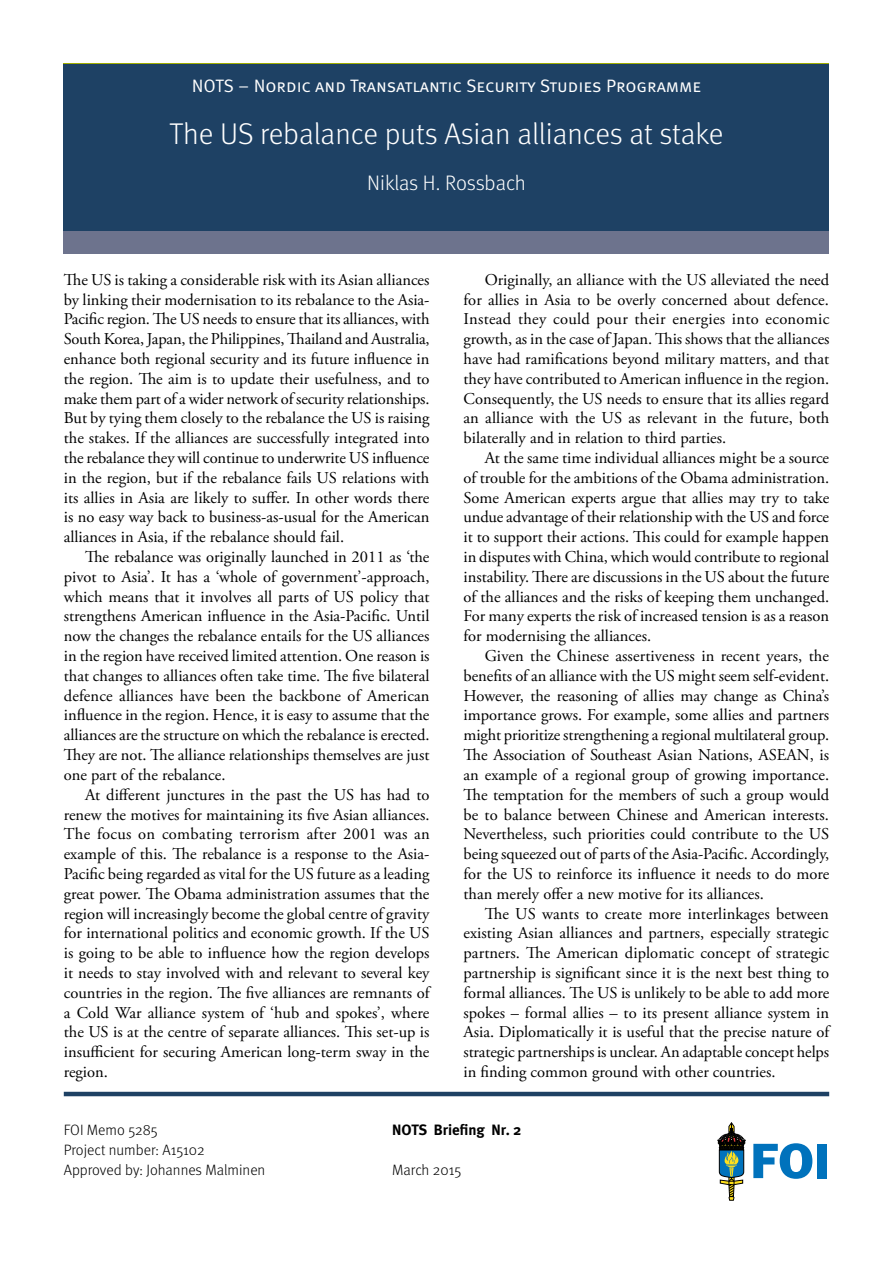
<style>
.page{position:relative;width:893px;height:1263px;background:#fff}
.page>*{position:absolute;margin:0;border:0;box-sizing:border-box;transform-origin:0 0}
.t1{font:300 30px "Meta";color:#fff}
.t2{font:300 21px "Meta";letter-spacing:-.01em;color:#fff}
.t3{font:18px "Meta Normal Caps";color:#fff}
.t4{font:16.5px/19.8px "Adobe Garamond Pro";color:#000;text-align:justify}
.t5{font:300 15px/20.1px "Meta";color:#000}
.t6{font:700 15px "Meta";color:#000}
</style>
<div class="page">
<svg style="left:753px;top:1143px;width:59px;height:36px"></svg>
<div style="left:818px;top:1144px;width:9px;height:34px;background:#0072bc"></div>
<svg style="left:718px;top:1122px;width:27px;height:78px"></svg>
<div style="left:64px;top:208px;width:765px;height:45px;background:#6d738d"></div>
<div style="left:64px;top:64px;width:765px;height:166px;background:#1e4164"></div>
<hr style="left:64px;top:1092px;width:765px;height:4px;background:#1e4164">
<p class="t3" style="left:192px;top:75px;width:511px">NOTS – Nordic and Transatlantic Security Studies Programme</p>
<h1 class="t1" style="left:170px;top:116px;width:555px">The US rebalance puts Asian alliances at stake</h1>
<p class="t2" style="left:367px;top:171px;width:160px">Niklas H. Rossbach</p>
<p class="t4" style="left:64px;top:270px;width:367px">The US is taking a considerable risk with its Asian alliances by linking their modernisation to its rebalance to the Asia-Pacific region. The US needs to ensure that its alliances, with South Korea, Japan, the Philippines, Thailand and Australia, enhance both regional security and its future influence in the region. The aim is to update their usefulness, and to make them part of a wider network of security relationships.<br>But by tying them closely to the rebalance the US is raising the stakes. If the alliances are successfully integrated into the rebalance they will continue to underwrite US influence in the region, but if the rebalance fails US relations with its allies in Asia are likely to suffer. In other words there is no easy way back to business-as-usual for the American alliances in Asia, if the rebalance should fail.</p>
<p class="t4" style="left:64px;top:547px;width:367px;text-indent:21px">The rebalance was originally launched in 2011 as ‘the pivot to Asia’. It has a ‘whole of government’-approach, which means that it involves all parts of US policy that strengthens American influence in the Asia-Pacific. Until now the changes the rebalance entails for the US alliances in the region have received limited attention. One reason is that changes to alliances often take time. The five bilateral defence alliances have been the backbone of American influence in the region. Hence, it is easy to assume that the alliances are the structure on which the rebalance is erected.<br>They are not. The alliance relationships themselves are just one part of the rebalance.</p>
<p class="t4" style="left:64px;top:785px;width:367px;text-indent:21px">At different junctures in the past the US has had to renew the motives for maintaining its five Asian alliances.<br>The focus on combating terrorism after 2001 was an example of this. The rebalance is a response to the Asia-Pacific being regarded as vital for the US future as a leading great power. The Obama administration assumes that the region will increasingly become the global centre of gravity for international politics and economic growth. If the US is going to be able to influence how the region develops it needs to stay involved with and relevant to several key countries in the region. The five alliances are remnants of a Cold War alliance system of ‘hub and spokes’, where the US is at the centre of separate alliances. This set-up is insufficient for securing American long-term sway in the region.</p>
<p class="t4" style="left:463px;top:270px;width:367px;text-indent:21px">Originally, an alliance with the US alleviated the need for allies in Asia to be overly concerned about defence.<br>Instead they could pour their energies into economic growth, as in the case of Japan. This shows that the alliances have had ramifications beyond military matters, and that they have contributed to American influence in the region.<br>Consequently, the US needs to ensure that its allies regard an alliance with the US as relevant in the future, both bilaterally and in relation to third parties.</p>
<p class="t4" style="left:463px;top:448px;width:367px;text-indent:21px">At the same time individual alliances might be a source of trouble for the ambitions of the Obama administration.<br>Some American experts argue that allies may try to take undue advantage of their relationship with the US and force it to support their actions. This could for example happen in disputes with China, which would contribute to regional instability. There are discussions in the US about the future of the alliances and the risks of keeping them unchanged.<br>For many experts the risk of increased tension is as a reason for modernising the alliances.</p>
<p class="t4" style="left:463px;top:646px;width:367px;text-indent:21px">Given the Chinese assertiveness in recent years, the benefits of an alliance with the US might seem self-evident.<br>However, the reasoning of allies may change as China’s importance grows. For example, some allies and partners might prioritize strengthening a regional multilateral group.<br>The Association of Southeast Asian Nations, ASEAN, is an example of a regional group of growing importance.<br>The temptation for the members of such a group would be to balance between Chinese and American interests.<br>Nevertheless, such priorities could contribute to the US being squeezed out of parts of the Asia-Pacific. Accordingly, for the US to reinforce its influence it needs to do more than merely offer a new motive for its alliances.</p>
<p class="t4" style="left:463px;top:904px;width:367px;text-indent:21px">The US wants to create more interlinkages between existing Asian alliances and partners, especially strategic partners. The American diplomatic concept of strategic partnership is significant since it is the next best thing to formal alliances. The US is unlikely to be able to add more spokes – formal allies – to its present alliance system in Asia. Diplomatically it is useful that the precise nature of strategic partnerships is unclear. An adaptable concept helps in finding common ground with other countries.</p>
<p class="t5" style="left:64px;top:1119px;width:95px">FOI Memo 5285</p>
<p class="t6" style="left:392px;top:1120px;width:131px">NOTS Briefing Nr. 2</p>
<p class="t5" style="left:64px;top:1139px;width:203px">Project number: A15102<br>Approved by: Johannes Malminen</p>
<p class="t5" style="left:392px;top:1159px;width:71px">March 2015</p>
</div>
